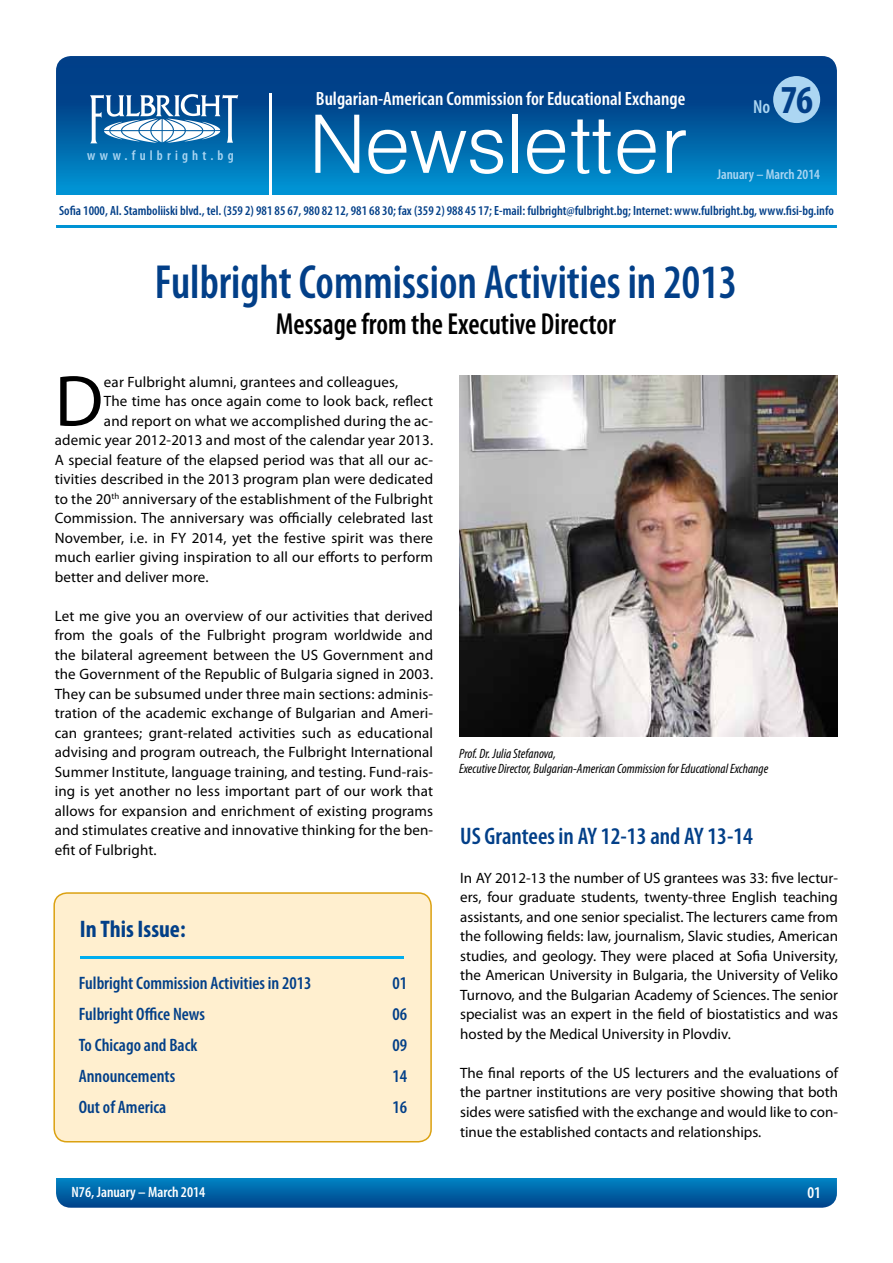
<style>
.page{position:relative;width:893px;height:1263px;background:#fff}
.page>*{position:absolute;margin:0;border:0;box-sizing:border-box;transform-origin:0 0}
.t1{font:90.9px "Helen BG Light Normal";color:#fff}
.t2{font:72.9px "Myriad Pro";color:#000}
.t3{font:600 condensed 48.15px "Myriad Pro";color:#023f88;scale:.93 1}
.t4{font:700 condensed 39.75px "Myriad Pro";color:#023f88}
.t5{font:600 condensed 30.45px "Myriad Pro";color:#000;scale:.93 1}
.t6{font:600 condensed 24px "Myriad Pro";color:#023f88}
.t7{font:700 condensed 24px "Myriad Pro";color:#023f88}
.t8{font:600 condensed 19.35px "Myriad Pro";color:#fff}
.t9{font:600 condensed 18.9px "Myriad Pro";color:#acd6f2}
.t10{font:600 condensed 18px "Myriad Pro";color:#023f88}
.t11{font:600 condensed 16.5px "Myriad Pro";color:#fff}
.t12{font:15px/19.5px "Myriad Pro";letter-spacing:.01em;color:#000;text-align:justify}
.t13{font:600 condensed 15px "Myriad Pro";color:#fff}
.t14{font:600 condensed 14.25px "Myriad Pro";color:#acd6f2}
.t15{font:600 condensed 13.95px "Myriad Pro";letter-spacing:.3em;color:#acd6f2}
.t16{font:italic condensed 13.5px/15px "Myriad Pro";color:#000}
.t17{font:600 condensed 13.35px "Myriad Pro";color:#023f88}
</style>
<div class="page">
<svg style="left:56px;top:56px;width:781px;height:172px;background:#0261a5"></svg>
<svg style="left:56px;top:1178px;width:781px;height:30px;background:#0364a7"></svg>
<div style="left:55px;top:196px;width:783px;height:29px;background:#fff"></div>
<svg style="left:90px;top:94px;width:148px;height:49px"></svg>
<div style="left:773px;top:76px;width:47px;height:47px;background:#acd6f2;border-radius:50%"></div>
<hr style="left:269px;top:93px;width:2px;height:109px;background:#fff">
<div style="left:54px;top:893px;width:377px;height:249px;background:#ffefcf;border-radius:13px"></div>
<div style="left:53px;top:892px;width:379px;height:250px;border:2px solid #dba111;border-radius:13px"></div>
<hr style="left:80px;top:956px;width:324px;height:3px;background:#00aeef">
<img style="left:459px;top:375px;width:379px;height:361px">
<p class="t15" style="left:87px;top:147px;width:148px">www.fulbright.bg</p>
<p class="t8" style="left:316px;top:86px;width:371px">Bulgarian-American Commission for Educational Exchange</p>
<h1 class="t1" style="left:308px;top:101px;width:381px">Newsletter</h1>
<p class="t9" style="left:753px;top:95px;width:19px">No</p>
<h3 class="t4" style="left:780px;top:75px;width:34px">76</h3>
<p class="t14" style="left:717px;top:165px;width:104px">January – March 2014</p>
<p class="t17" style="left:59px;top:203px;width:776px">Sofia 1000, Al. Stamboliiski blvd., tel. (359 2) 981 85 67, 980 82 12, 981 68 30; fax (359 2) 988 45 17; E-mail: fulbright@fulbright.bg; Internet: www.fulbright.bg, www.fisi-bg.info</p>
<h3 class="t3" style="left:155px;top:253px;width:628px">Fulbright Commission Activities in 2013</h3>
<h3 class="t5" style="left:276px;top:305px;width:367px">Message from the Executive Director</h3>
<h2 class="t2" style="left:55px;top:356px;width:50px">D</h2>
<p class="t12" style="left:104px;top:372px;width:296px">ear Fulbright alumni, grantees and colleagues,</p>
<p class="t12" style="left:104px;top:391px;width:331px">The time has once again come to look back, reflect</p>
<p class="t12" style="left:104px;top:411px;width:331px">and report on what we accomplished during the ac-</p>
<p class="t12" style="left:55px;top:430px;width:380px">ademic year 2012-2013 and most of the calendar year 2013.</p>
<p class="t12" style="left:55px;top:450px;width:380px">A special feature of the elapsed period was that all our ac-</p>
<p class="t12" style="left:55px;top:469px;width:380px">tivities described in the 2013 program plan were dedicated</p>
<p class="t12" style="left:55px;top:489px;width:380px">to the 20<sup>th</sup> anniversary of the establishment of the Fulbright</p>
<p class="t12" style="left:55px;top:508px;width:380px">Commission. The anniversary was officially celebrated last</p>
<p class="t12" style="left:55px;top:528px;width:380px">November, i.e. in FY 2014, yet the festive spirit was there</p>
<p class="t12" style="left:55px;top:547px;width:380px">much earlier giving inspiration to all our efforts to perform</p>
<p class="t12" style="left:55px;top:567px;width:155px">better and deliver more.</p>
<p class="t12" style="left:55px;top:606px;width:380px">Let me give you an overview of our activities that derived from the goals of the Fulbright program worldwide and the bilateral agreement between the US Government and the Government of the Republic of Bulgaria signed in 2003.<br>They can be subsumed under three main sections: adminis&shy;tration of the academic exchange of Bulgarian and Ameri&shy;can grantees; grant-related activities such as educational advising and program outreach, the Fulbright International Summer Institute, language training, and testing. Fund-rais&shy;ing is yet another no less important part of our work that allows for expansion and enrichment of existing programs and stimulates creative and innovative thinking for the ben&shy;efit of Fulbright.</p>
<h3 class="t7" style="left:80px;top:914px;width:107px">In This Issue:</h3>
<p class="t10" style="left:79px;top:972px;width:234px">Fulbright Commission Activities in 2013</p>
<p class="t10" style="left:393px;top:972px;width:16px">01</p>
<p class="t10" style="left:79px;top:1003px;width:128px">Fulbright Office News</p>
<p class="t10" style="left:393px;top:1003px;width:16px">06</p>
<p class="t10" style="left:79px;top:1034px;width:120px">To Chicago and Back</p>
<p class="t10" style="left:393px;top:1034px;width:16px">09</p>
<p class="t10" style="left:79px;top:1065px;width:98px">Announcements</p>
<p class="t10" style="left:393px;top:1065px;width:16px">14</p>
<p class="t10" style="left:79px;top:1095px;width:89px">Out of America</p>
<p class="t10" style="left:393px;top:1095px;width:16px">16</p>
<p class="t16" style="left:459px;top:745px;width:311px">Prof. Dr. Julia Stefanova,<br>Executive Director, Bulgarian-American Commission for Educational Exchange</p>
<h3 class="t6" style="left:460px;top:821px;width:294px">US Grantees in AY 12-13 and AY 13-14</h3>
<p class="t12" style="left:460px;top:868px;width:379px">In AY 2012-13 the number of US grantees was 33: five lectur&shy;ers, four graduate students, twenty-three English teaching assistants, and one senior specialist. The lecturers came from the following fields: law, journalism, Slavic studies, American studies, and geology. They were placed at Sofia University, the American University in Bulgaria, the University of Veliko Turnovo, and the Bulgarian Academy of Sciences. The senior specialist was an expert in the field of biostatistics and was hosted by the Medical University in Plovdiv.</p>
<p class="t12" style="left:460px;top:1063px;width:379px">The final reports of the US lecturers and the evaluations of the partner institutions are very positive showing that both sides were satisfied with the exchange and would like to con&shy;tinue the established contacts and relationships.</p>
<p class="t13" style="left:72px;top:1183px;width:135px">N76, January – March 2014</p>
<p class="t11" style="left:807px;top:1182px;width:15px">01</p>
</div>
